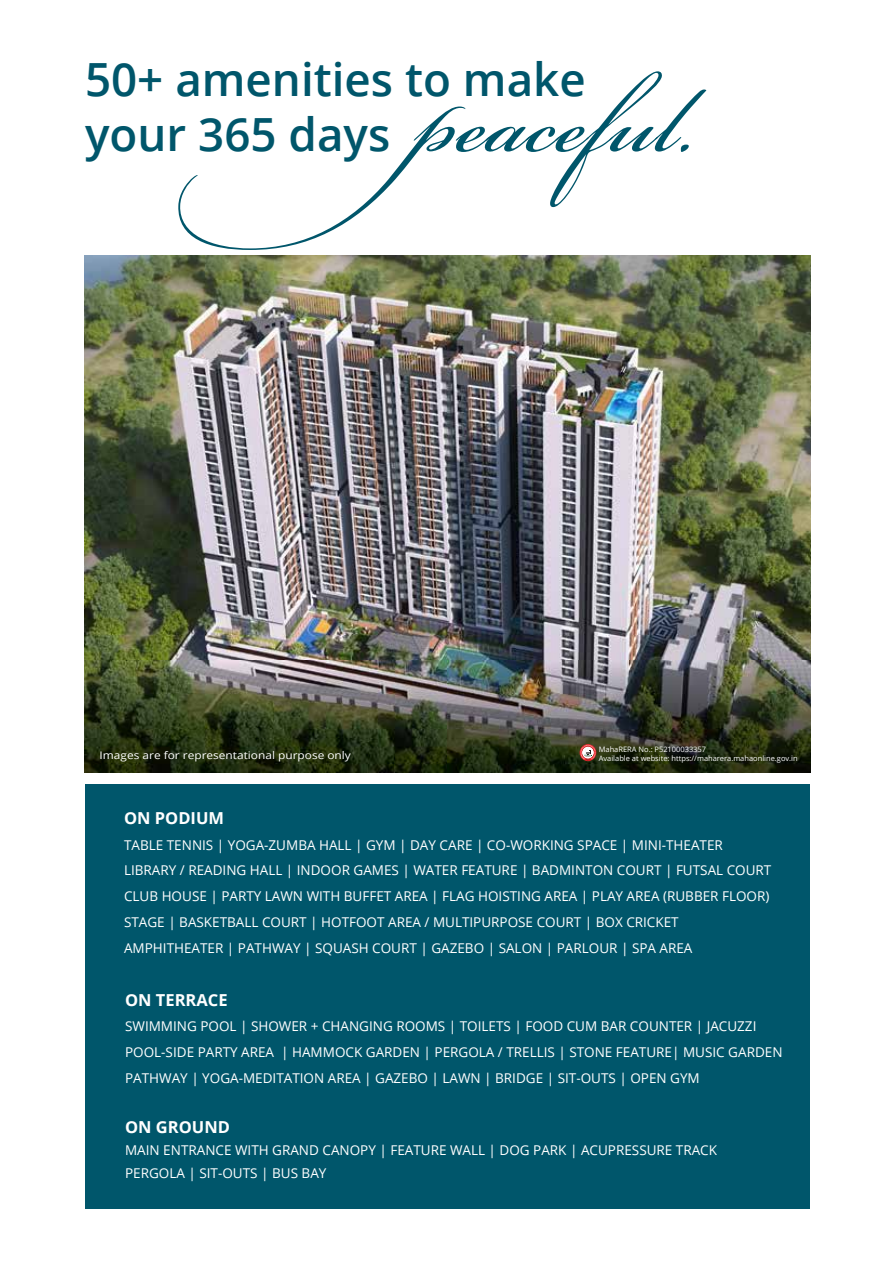
<style>
.page{position:relative;width:893px;height:1263px;background:#fff}
.page>*{position:absolute;margin:0;border:0;box-sizing:border-box;transform-origin:0 0}
.t1{font:139.35px "Bickham Script Pro 3";color:#00566b}
.t2{font:600 45.75px/54.9px "Open Sans";color:#00566b}
.t3{font:700 16.5px "Open Sans";color:#fff}
.t4{font:13.5px/25.8px "Open Sans";color:#fff}
.t5{font:10.5px "Open Sans";color:#fff;scale:1.13 1}
.t6{font:7.5px/9px "Open Sans";color:#fff}
</style>
<div class="page">
<div style="left:85px;top:784px;width:725px;height:425px;background:#00566b"></div>
<img style="left:85px;top:255px;width:726px;height:517px">
<svg style="left:580px;top:744px;width:16px;height:17px"></svg>
<h2 class="t2" style="left:85px;top:51px;width:502px">50+ amenities to make your 365 days</h2>
<h1 class="t1" style="left:416px;top:21px;width:290px">peaceful.</h1>
<p class="t5" style="left:100px;top:748px;width:224px">Images are for representational purpose only</p>
<p class="t6" style="left:599px;top:745px;width:200px">MahaRERA No.: P52100033357<br>Available at website: https://maharera.mahaonline.gov.in</p>
<p class="t3" style="left:124px;top:806px;width:102px">ON PODIUM</p>
<p class="t4" style="left:124px;top:831px;width:649px">TABLE TENNIS | YOGA-ZUMBA HALL | GYM | DAY CARE | CO-WORKING SPACE | MINI-THEATER LIBRARY / READING HALL | INDOOR GAMES | WATER FEATURE | BADMINTON COURT | FUTSAL COURT CLUB HOUSE | PARTY LAWN WITH BUFFET AREA | FLAG HOISTING AREA | PLAY AREA (RUBBER FLOOR)<br>STAGE | BASKETBALL COURT | HOTFOOT AREA / MULTIPURPOSE COURT | BOX CRICKET AMPHITHEATER | PATHWAY | SQUASH COURT | GAZEBO | SALON | PARLOUR | SPA AREA</p>
<p class="t3" style="left:125px;top:988px;width:104px">ON TERRACE</p>
<p class="t4" style="left:125px;top:1013px;width:659px">SWIMMING POOL | SHOWER + CHANGING ROOMS | TOILETS | FOOD CUM BAR COUNTER | JACUZZI<br>POOL-SIDE PARTY AREA | HAMMOCK GARDEN | PERGOLA / TRELLIS | STONE FEATURE| MUSIC GARDEN<br>PATHWAY | YOGA-MEDITATION AREA | GAZEBO | LAWN | BRIDGE | SIT-OUTS | OPEN GYM</p>
<p class="t3" style="left:125px;top:1115px;width:106px">ON GROUND</p>
<p class="t4" style="left:125px;top:1139px;width:593px;line-height:22.8px">MAIN ENTRANCE WITH GRAND CANOPY | FEATURE WALL | DOG PARK | ACUPRESSURE TRACK<br>PERGOLA | SIT-OUTS | BUS BAY</p>
</div>
